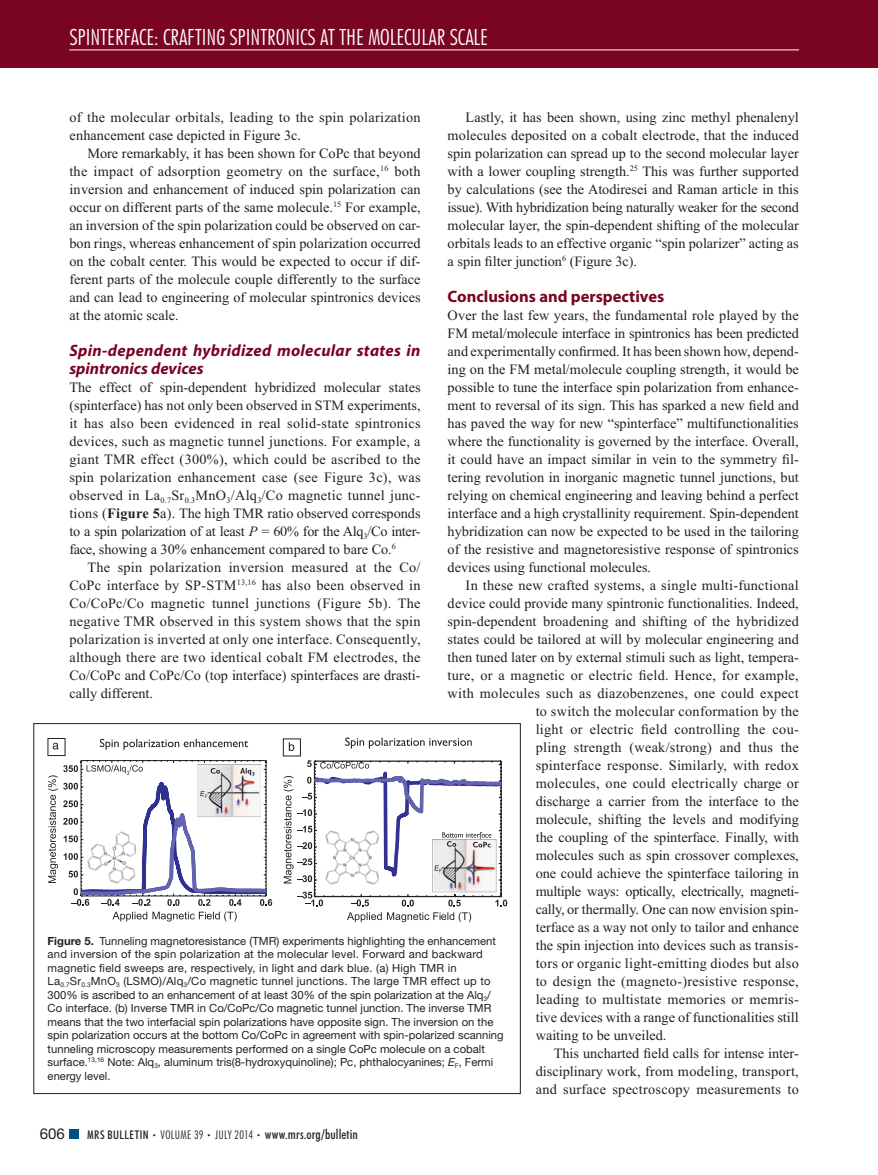
<style>
.page{position:relative;width:878px;height:1175px;background:#fff}
.page>*{position:absolute;margin:0;border:0;box-sizing:border-box;transform-origin:0 0}
.t1{font:300 condensed 22.5px "Futura BT";color:#fff}
.t2{font:italic 700 16.5px/18px "Myriad Pro";letter-spacing:.02em;color:#7a0522}
.t3{font:700 16.5px "Myriad Pro";color:#7a0522}
.t4{font:15px "Helvetica Neue LT Std";color:#231f20}
.t5{font:14.25px/18px "Times New Roman";color:#231f20;text-align:justify}
.t6{font:14.25px/18px "Times New Roman";letter-spacing:.02em;color:#231f20}
.t7{font:14.25px "Times New Roman";letter-spacing:-.02em;color:#231f20}
.t8{font:500 condensed 13.5px "Futura BT";letter-spacing:.01em;color:#231f20}
.t9{font:11.25px/13.5px "Helvetica Neue LT Std";color:#231f20}
.s1{font-weight:700}
.s2{font-style:italic}
.s3{font-size:12px}
.s4{font-weight:300;font-size:7.5px}
.s5{font-weight:300;font-size:12px}
</style>
<div class="page">
<div style="left:0;top:0;width:878px;height:68px;background:#7a0522"></div>
<hr style="left:69px;top:50px;width:730px;height:1px;background:#fff">
<div style="left:69px;top:1130px;width:9px;height:8px;background:#005080"></div>
<svg style="left:100px;top:739px;width:148px;height:11px"></svg>
<svg style="left:345px;top:737px;width:126px;height:11px"></svg>
<svg style="left:112px;top:911px;width:125px;height:10px"></svg>
<svg style="left:347px;top:912px;width:124px;height:10px"></svg>
<div style="left:48px;top:738px;width:17px;height:18px;border:1px solid #231f20"></div>
<div style="left:283px;top:738px;width:18px;height:18px;border:1px solid #231f20"></div>
<svg style="left:53px;top:742px;width:6px;height:7px"></svg>
<svg style="left:289px;top:742px;width:5px;height:9px"></svg>
<svg style="left:48px;top:760px;width:224px;height:145px"></svg>
<svg style="left:283px;top:760px;width:224px;height:146px"></svg>
<h1 class="t1" style="left:69px;top:29px;width:420px">SPINTERFACE: CRAFTING SPINTRONICS AT THE MOLECULAR SCALE</h1>
<p class="t6" style="left:69px;top:109px;width:353px">of the molecular orbitals, leading to the spin polarization enhancement case depicted in Figure 3c .</p>
<p class="t5" style="left:69px;top:145px;width:353px;text-indent:18px">More remarkably, it has been shown for CoPc that beyond the impact of adsorption geometry on the surface, <sup>16</sup> both inversion and enhancement of induced spin polarization can occur on different parts of the same molecule. <sup>15</sup> For example, an inversion of the spin polarization could be observed on car&shy;bon rings, whereas enhancement of spin polarization occurred on the cobalt center. This would be expected to occur if dif&shy;ferent parts of the molecule couple differently to the surface and can lead to engineering of molecular spintronics devices at the atomic scale.</p>
<p class="t2" style="left:69px;top:343px;width:352px">Spin-dependent hybridized molecular states in spintronics devices</p>
<p class="t5" style="left:69px;top:379px;width:353px">The effect of spin-dependent hybridized molecular states (spinterface) has not only been observed in STM experiments, it has also been evidenced in real solid-state spintronics devices, such as magnetic tunnel junctions. For example, a giant TMR effect (300%), which could be ascribed to the spin polarization enhancement case (see Figure 3c ), was observed in La <sub>0.7</sub> Sr <sub>0.3</sub> MnO <sub>3</sub> /Alq <sub>3</sub> /Co magnetic tunnel junc&shy;tions ( <span class="s1">Figure 5</span> a). The high TMR ratio observed corresponds to a spin polarization of at least <span class="s2">P</span> = 60% for the Alq <sub>3</sub> /Co inter&shy;face, showing a 30% enhancement compared to bare Co. <sup>6</sup></p>
<p class="t5" style="left:69px;top:559px;width:353px;text-indent:18px">The spin polarization inversion measured at the Co/ CoPc interface by SP-STM <sup>13</sup> <sup>,</sup> <sup>16</sup> has also been observed in Co/CoPc/Co magnetic tunnel junctions ( Figure 5b ). The negative TMR observed in this system shows that the spin polarization is inverted at only one interface. Consequently, although there are two identical cobalt FM electrodes, the Co/CoPc and CoPc/Co (top interface) spinterfaces are drasti&shy;cally different.</p>
<p class="t5" style="left:447px;top:109px;width:353px;text-indent:18px">Lastly, it has been shown, using zinc methyl phenalenyl molecules deposited on a cobalt electrode, that the induced spin polarization can spread up to the second molecular layer with a lower coupling strength. <sup>25</sup> This was further supported by calculations (see the Atodiresei and Raman article in this issue). With hybridization being naturally weaker for the second molecular layer, the spin-dependent shifting of the molecular orbitals leads to an effective organic “spin polarizer” acting as a spin filter junction <sup>6</sup> ( Figure 3c ).</p>
<p class="t3" style="left:447px;top:290px;width:218px">Conclusions and perspectives</p>
<p class="t5" style="left:447px;top:307px;width:353px">Over the last few years, the fundamental role played by the FM metal/molecule interface in spintronics has been predicted and experimentally confirmed. It has been shown how, depend&shy;ing on the FM metal/molecule coupling strength, it would be possible to tune the interface spin polarization from enhance&shy;ment to reversal of its sign. This has sparked a new field and has paved the way for new “spinterface” multifunctionalities where the functionality is governed by the interface. Overall, it could have an impact similar in vein to the symmetry fil&shy;tering revolution in inorganic magnetic tunnel junctions, but relying on chemical engineering and leaving behind a perfect interface and a high crystallinity requirement. Spin-dependent hybridization can now be expected to be used in the tailoring of the resistive and magnetoresistive response of spintronics devices using functional molecules.</p>
<p class="t6" style="left:465px;top:577px;width:335px">In these new crafted systems, a single multi-functional</p>
<p class="t5" style="left:447px;top:595px;width:353px">device could provide many spintronic functionalities. Indeed,</p>
<p class="t5" style="left:447px;top:613px;width:353px">spin-dependent broadening and shifting of the hybridized</p>
<p class="t5" style="left:447px;top:631px;width:353px">states could be tailored at will by molecular engineering and</p>
<p class="t5" style="left:447px;top:649px;width:353px">then tuned later on by external stimuli such as light, tempera-</p>
<p class="t6" style="left:447px;top:667px;width:353px">ture, or a magnetic or electric field. Hence, for example,</p>
<p class="t6" style="left:447px;top:685px;width:353px">with molecules such as diazobenzenes, one could expect</p>
<p class="t6" style="left:535px;top:703px;width:264px">to switch the molecular conformation by the</p>
<p class="t6" style="left:535px;top:721px;width:264px">light or electric field controlling the cou-</p>
<p class="t6" style="left:535px;top:739px;width:264px">pling strength (weak/strong) and thus the</p>
<p class="t6" style="left:535px;top:757px;width:264px">spinterface response. Similarly, with redox</p>
<p class="t6" style="left:535px;top:775px;width:264px">molecules, one could electrically charge or</p>
<p class="t5" style="left:535px;top:793px;width:264px">discharge a carrier from the interface to the</p>
<p class="t5" style="left:535px;top:811px;width:264px">molecule, shifting the levels and modifying</p>
<p class="t5" style="left:535px;top:829px;width:264px">the coupling of the spinterface. Finally, with</p>
<p class="t5" style="left:535px;top:847px;width:264px">molecules such as spin crossover complexes,</p>
<p class="t5" style="left:535px;top:865px;width:264px">one could achieve the spinterface tailoring in</p>
<p class="t7" style="left:535px;top:885px;width:264px">multiple ways: optically, electrically, magneti-</p>
<p class="t5" style="left:535px;top:901px;width:264px">cally, or thermally. One can now envision spin-</p>
<p class="t5" style="left:535px;top:919px;width:264px">terface as a way not only to tailor and enhance</p>
<p class="t5" style="left:535px;top:937px;width:264px">the spin injection into devices such as transis-</p>
<p class="t6" style="left:535px;top:955px;width:264px">tors or organic light-emitting diodes but also</p>
<p class="t6" style="left:535px;top:973px;width:264px">to design the (magneto-)resistive response,</p>
<p class="t6" style="left:535px;top:991px;width:264px">leading to multistate memories or memris-</p>
<p class="t5" style="left:535px;top:1009px;width:264px">tive devices with a range of functionalities still</p>
<p class="t5" style="left:535px;top:1027px;width:132px">waiting to be unveiled.</p>
<p class="t5" style="left:553px;top:1045px;width:246px">This uncharted field calls for intense inter-</p>
<p class="t6" style="left:535px;top:1063px;width:264px">disciplinary work, from modeling, transport,</p>
<p class="t6" style="left:535px;top:1081px;width:264px">and surface spectroscopy measurements to</p>
<p class="t9" style="left:48px;top:935px;width:457px"><span class="s1">Figure 5.</span> Tunneling magnetoresistance (TMR) experiments highlighting the enhancement and inversion of the spin polarization at the molecular level. Forward and backward magnetic field sweeps are, respectively, in light and dark blue. (a) High TMR in<br>La <sub>0.7</sub>Sr <sub>0.3</sub>MnO <sub>3</sub> (LSMO)/Alq <sub>3</sub>/Co magnetic tunnel junctions. The large TMR effect up to 300% is ascribed to an enhancement of at least 30% of the spin polarization at the Alq <sub>3</sub>/ Co interface. (b) Inverse TMR in Co/CoPc/Co magnetic tunnel junction. The inverse TMR means that the two interfacial spin polarizations have opposite sign. The inversion on the spin polarization occurs at the bottom Co/CoPc in agreement with spin-polarized scanning tunneling microscopy measurements performed on a single CoPc molecule on a cobalt surface. <sup>13</sup> <sup>,</sup> <sup>16</sup> Note: Alq <sub>3</sub>, aluminum tris(8-hydroxyquinoline); Pc, phthalocyanines; <span class="s2">E</span><sub>F</sub>, Fermi energy level.</p>
<p class="t4" style="left:40px;top:1128px;width:27px">606</p>
<p class="t8" style="left:87px;top:1129px;width:272px"><span class="s3">MRS BULLETIN</span> <span class="s4">•</span> <span class="s5">VOLUME 39</span> <span class="s4">•</span> <span class="s5">JULY 2014</span> <span class="s4">•</span> www.mrs.org/bulletin</p>
</div>
